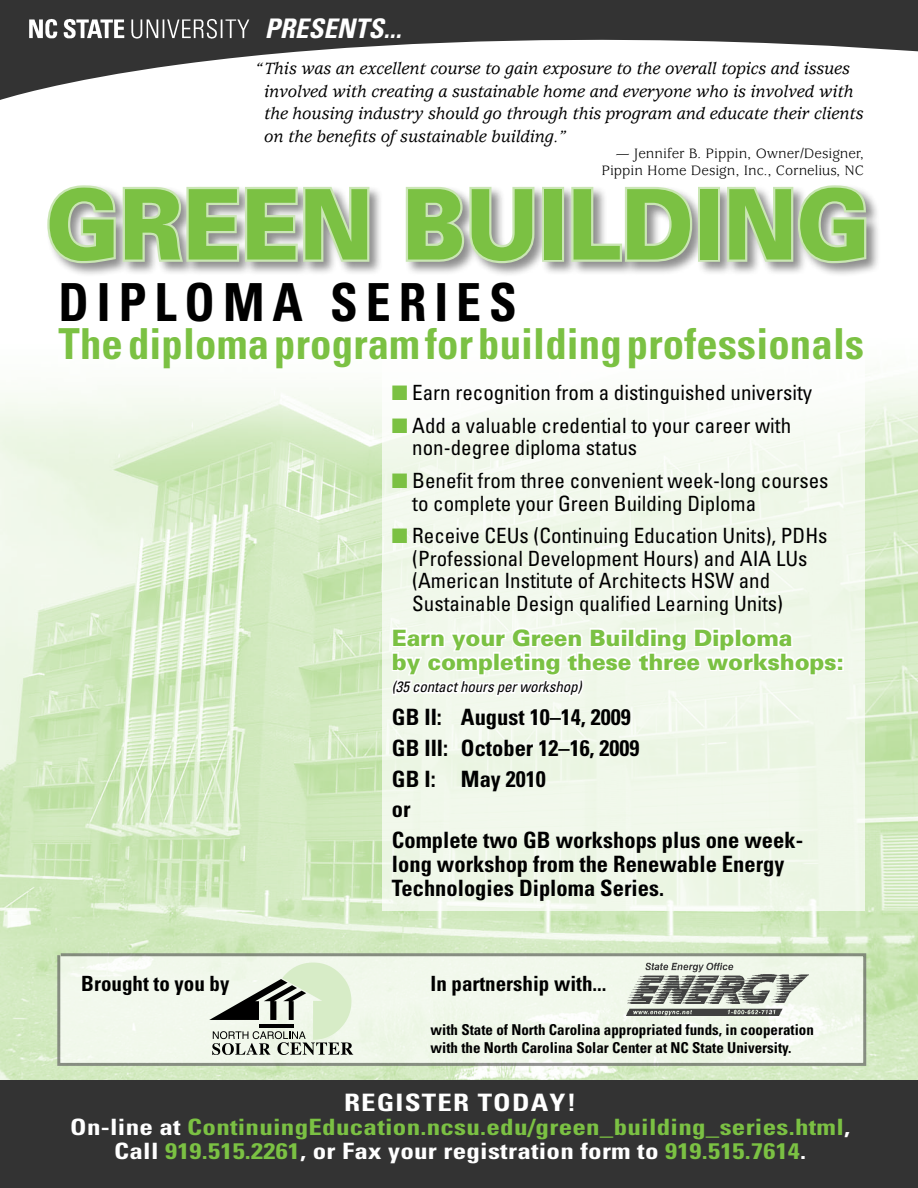
<style>
.page{position:relative;width:918px;height:1188px;background:#fff}
.page>*{position:absolute;margin:0;border:0;box-sizing:border-box;transform-origin:0 0}
.t1{font:900 97.5px "Univers";color:#7bc143;scale:.9 1}
.t2{font:700 condensed 52.5px "Univers";letter-spacing:.16em;color:#000;scale:.95 1}
.t3{font:700 condensed 42.75px "Univers";letter-spacing:.005em;color:#7bc143}
.t4{font:italic 700 condensed 27px "Univers";color:#fff}
.t5{font:700 condensed 24px "Univers";letter-spacing:.04em;color:#fff;scale:1.2 1}
.t6{font:700 condensed 22.5px/30.8px "Univers";color:#000}
.t7{font:700 condensed 22.5px/24px "Univers";letter-spacing:.01em;color:#7bc143;text-align:center;scale:1.2 1}
.t8{font:900 22.5px/24px "Univers";letter-spacing:-.01em;color:#7bc143}
.t9{font:condensed 21px/22.5px "Univers";color:#000}
.t10{font:700 condensed 21px "Univers";color:#000}
.t11{font:italic 500 18px/22.5px "Usherwood";color:#000}
.t12{font:700 condensed 15px/18px "Univers";color:#000}
.t13{font:15px/16.5px "Usherwood";color:#000;text-align:right}
.t14{font:italic condensed 15px "Univers";letter-spacing:-.01em;color:#000}
.s1{color:#7bc143}
.s2{color:#fff}
</style>
<div class="page">
<img style="left:0;top:372px;width:918px;height:708px">
<div style="left:383px;top:332px;width:482px;height:578px;background:linear-gradient(to bottom,#f8fcf6,#edf6e5)"></div>
<div style="left:0;top:1080px;width:918px;height:108px;background:#333"></div>
<svg style="left:56px;top:952px;width:812px;height:115px;background:#e7eee1"></svg>
<svg style="left:390px;top:529px;width:449px;height:410px"></svg>
<img style="left:626px;top:963px;width:183px;height:52px">
<div style="left:46px;top:183px;width:835px;height:94px;background:#000;opacity:.45"></div>
<svg style="left:46px;top:184px;width:326px;height:82px;background:#bbc4b4"></svg>
<svg style="left:404px;top:185px;width:133px;height:81px;background:#bcc5b6"></svg>
<div style="left:542px;top:187px;width:22px;height:75px;border:4px solid #cae6b4"></div>
<svg style="left:569px;top:185px;width:125px;height:79px"></svg>
<div style="left:698px;top:187px;width:22px;height:75px;border:4px solid #cae6b4"></div>
<svg style="left:725px;top:184px;width:144px;height:82px;background:#bbc4b4"></svg>
<svg style="left:209px;top:963px;width:144px;height:92px;background:#c0c9b9"></svg>
<svg style="left:0;top:0;width:918px;height:100px"></svg>
<img style="left:18px;top:7px;width:240px;height:42px">
<p class="t4" style="left:265px;top:12px;width:138px">PRESENTS...</p>
<p class="t11" style="left:264px;top:58px;width:601px;text-indent:-9px">“This was an excellent course to gain exposure to the overall topics and issues involved with creating a sustainable home and everyone who is involved with the housing industry should go through this program and educate their clients on the benefits of sustainable building.”</p>
<p class="t13" style="left:601px;top:146px;width:264px">— Jennifer B. Pippin, Owner/Designer,<br>Pippin Home Design, Inc., Cornelius, NC</p>
<h1 class="t1" style="left:46px;top:164px;width:900px">Green Building</h1>
<h2 class="t2" style="left:58px;top:270px;width:478px">Diploma Series</h2>
<h3 class="t3" style="left:58px;top:317px;width:807px">The diploma program for building professionals</h3>
<p class="t10" style="left:81px;top:971px;width:150px">Brought to you by</p>
<p class="t9" style="left:392px;top:381px;width:422px"><span class="s1">■</span> Earn recognition from a distinguished university</p>
<p class="t9" style="left:412px;top:414px;width:381px;text-indent:-20px"><span class="s1">■</span> Add a valuable credential to your career with non-degree diploma status</p>
<p class="t9" style="left:412px;top:469px;width:418px;text-indent:-20px"><span class="s1">■</span> Benefit from three convenient week-long courses to complete your Green Building Diploma</p>
<p class="t9" style="left:412px;top:524px;width:417px;text-indent:-20px"><span class="s1">■</span> Receive CEUs (Continuing Education Units), PDHs (Professional Development Hours) and AIA LUs (American Institute of Architects HSW and Sustainable Design qualified Learning Units)</p>
<p class="t8" style="left:392px;top:625px;width:454px">Earn your Green Building Diploma<br>by completing these three workshops:</p>
<p class="t14" style="left:392px;top:677px;width:191px">(35 contact hours per workshop)</p>
<p class="t6" style="left:392px;top:701px;width:413px">GB II : August 10–14, 2009<br>GB III : O ctober 12–16, 2009<br>GB I: May 2010<br>or<br>Complete two GB workshops plus one week-</p>
<p class="t6" style="left:392px;top:852px;width:394px;line-height:24px">long workshop from the Renewable Energy<br>Technologies Diploma Series.</p>
<p class="t10" style="left:430px;top:971px;width:178px">In partnership with...</p>
<p class="t12" style="left:430px;top:1020px;width:385px">with State of North Carolina appropriated funds, in cooperation with the North Carolina Solar Center at NC State University.</p>
<p class="t5" style="left:344px;top:1087px;width:195px">Register Today!</p>
<p class="t7" style="left:70px;top:1114px;width:651px"><span class="s2">On-line at</span> ContinuingEducation.ncsu.edu/green_building_series.html<span class="s2">,<br>Call</span> 919.515.2261<span class="s2">, or Fax your registration form to</span> 919.515.7614<span class="s2">.</span></p>
</div>
